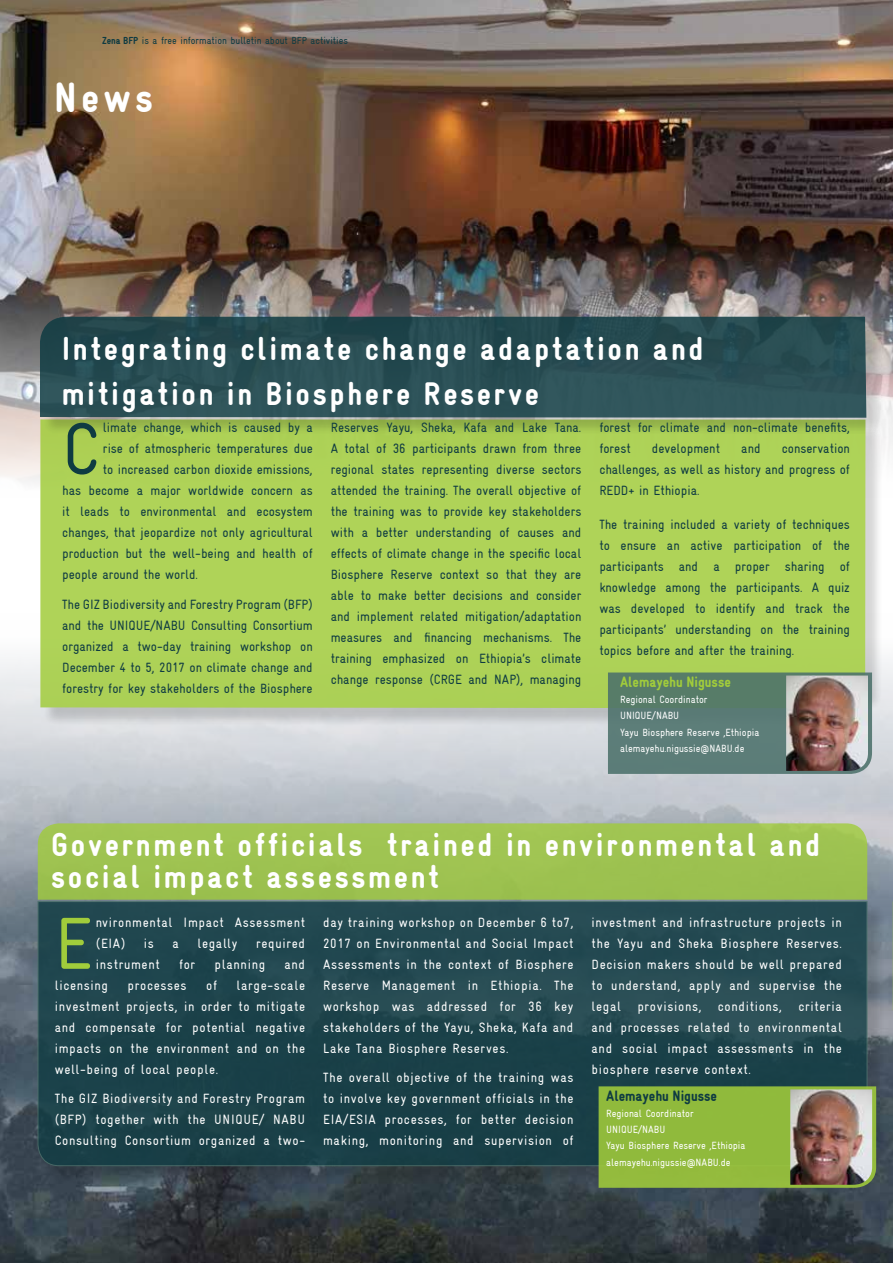
<style>
.page{position:relative;width:893px;height:1263px;background:#fff}
.page>*{position:absolute;margin:0;border:0;box-sizing:border-box;transform-origin:0 0}
.t1{font:condensed 73.8px "Gravur";color:#0f3b42}
.t2{font:condensed 73.8px "Gravur";color:#a1cc3b}
.t3{font:900 condensed 42px "Gravur";color:#fff}
.t4{font:900 condensed 33px/45px "Gravur";letter-spacing:.08em;color:#fff}
.t5{font:900 condensed 15px "Gravur";color:#a1cc3b}
.t6{font:900 condensed 15px "Gravur";color:#0f3b42}
.t7{font:condensed 13.5px/21px "Gravur";color:#0f3b42;text-align:justify}
.t8{font:condensed 13.5px/21px "Gravur";letter-spacing:.05em;color:#fff;text-align:justify}
.t9{font:condensed 10.5px/16.2px "Gravur";color:#fff}
.t10{font:condensed 10.35px "Gravur";color:#0f3b42}
.s1{font-weight:900}
</style>
<div class="page">
<img style="left:0;top:658px;width:893px;height:605px">
<div style="left:40px;top:904px;width:846px;height:280px;background:#000;opacity:.2"></div>
<svg style="left:38px;top:901px;width:829px;height:265px;background:#1f454d"></svg>
<img style="left:0;top:0;width:893px;height:483px">
<div style="left:38px;top:823px;width:829px;height:77px;background:#9ec351"></div>
<div style="left:43px;top:422px;width:841px;height:305px;background:#000;opacity:.2"></div>
<div style="left:40px;top:419px;width:825px;height:289px;background:#afd358"></div>
<div style="left:42px;top:319px;width:843px;height:117px;background:#000;opacity:.2"></div>
<svg style="left:40px;top:317px;width:826px;height:101px;background:#2a4e54"></svg>
<svg style="left:608px;top:672px;width:264px;height:102px;background:#5b7d72"></svg>
<img style="left:786px;top:675px;width:82px;height:96px">
<div style="left:599px;top:1086px;width:277px;height:102px;background:#90ba3c"></div>
<img style="left:790px;top:1089px;width:82px;height:96px">
<svg style="left:892px;top:901px;width:1px;height:109px"></svg>
<p class="t10" style="left:102px;top:34px;width:247px"><span class="s1">Zena BFP</span> is a free information bulletin about BFP activities</p>
<h2 class="t3" style="left:54px;top:74px;width:100px">News</h2>
<h3 class="t4" style="left:62px;top:327px;width:643px">Integrating climate change adaptation and mitigation in Biosphere Reserve</h3>
<h1 class="t1" style="left:62px;top:407px;width:39px">C</h1>
<p class="t7" style="left:103px;top:417px;width:211px">limate change, which is caused by a</p>
<p class="t7" style="left:331px;top:417px;width:252px">Reserves Yayu, Sheka, Kafa and Lake Tana.<br>A total of 36 participants drawn from three regional states representing diverse sectors attended the training. The overall objective of the training was to provide key stakeholders with a better understanding of causes and effects of climate change in the specific local Biosphere Reserve context so that they are able to make better decisions and consider and implement related mitigation/adaptation measures and financing mechanisms. The training emphasized on Ethiopia’s climate change response (CRGE and NAP), managing</p>
<p class="t7" style="left:599px;top:417px;width:252px">forest for climate and non-climate benefits, forest</p>
<p class="t7" style="left:103px;top:438px;width:211px">rise of atmospheric temperatures due</p>
<p class="t7" style="left:103px;top:459px;width:211px">to increased carbon dioxide emissions,</p>
<p class="t7" style="left:62px;top:480px;width:252px">has become a major worldwide concern as</p>
<p class="t7" style="left:62px;top:501px;width:252px">it leads to environmental and ecosystem</p>
<p class="t7" style="left:62px;top:522px;width:252px">changes, that jeopardize not only agricultural</p>
<p class="t7" style="left:62px;top:543px;width:252px">production but the well-being and health of</p>
<p class="t7" style="left:62px;top:564px;width:137px">people around the world.</p>
<p class="t7" style="left:62px;top:593px;width:252px">The GIZ Biodiversity and Forestry Program (BFP) and the UNIQUE/NABU Consulting Consortium organized a two-day training workshop on December 4 to 5, 2017 on climate change and forestry for key stakeholders of the Biosphere</p>
<p class="t7" style="left:599px;top:438px;width:252px;text-indent:183px">conservation challenges, as well as history and progress of REDD+ in Ethiopia.</p>
<p class="t7" style="left:599px;top:514px;width:252px">The training included a variety of techniques to ensure an active participation of the participants and a proper sharing of knowledge among the participants. A quiz was developed to identify and track the participants’ understanding on the training topics before and after the training.</p>
<p class="t7" style="left:652px;top:438px;width:70px">development</p>
<p class="t7" style="left:741px;top:438px;width:21px">and</p>
<p class="t5" style="left:620px;top:673px;width:112px">Alemayehu Nigusse</p>
<p class="t9" style="left:620px;top:691px;width:141px">Regional Coordinator<br>UNIQUE/NABU<br>Yayu Biosphere Reserve ,Ethiopia alemayehu.nigussie@NABU.de</p>
<h3 class="t4" style="left:51px;top:829px;width:771px;line-height:31.5px">Government officials trained in environmental and social impact assessment</h3>
<h1 class="t2" style="left:55px;top:902px;width:39px">E</h1>
<p class="t8" style="left:96px;top:912px;width:211px">nvironmental Impact Assessment (EIA)</p>
<p class="t8" style="left:144px;top:933px;width:12px">is</p>
<p class="t8" style="left:172px;top:933px;width:8px">a</p>
<p class="t8" style="left:197px;top:933px;width:42px">legally</p>
<p class="t8" style="left:256px;top:933px;width:51px">required</p>
<p class="t8" style="left:96px;top:954px;width:65px">instrument</p>
<p class="t8" style="left:179px;top:954px;width:18px">for</p>
<p class="t8" style="left:215px;top:954px;width:52px">planning</p>
<p class="t8" style="left:284px;top:954px;width:22px">and</p>
<p class="t8" style="left:55px;top:975px;width:55px">licensing</p>
<p class="t8" style="left:128px;top:975px;width:61px">processes</p>
<p class="t8" style="left:206px;top:975px;width:12px">of</p>
<p class="t8" style="left:55px;top:975px;width:252px;text-indent:182px">large-scale investment projects, in order to mitigate and compensate for potential negative impacts on the environment and on the well-being of local people.</p>
<p class="t8" style="left:55px;top:1088px;width:252px">The GIZ Biodiversity and Forestry Program (BFP) together with the UNIQUE/ NABU Consulting Consortium organized a two-</p>
<p class="t8" style="left:323px;top:912px;width:252px">day training workshop on December 6 to7, 2017 on Environmental and Social Impact Assessments in the context of Biosphere Reserve Management in Ethiopia. The workshop was addressed for 36 key stakeholders of the Yayu, Sheka, Kafa and Lake Tana Biosphere Reserves.</p>
<p class="t8" style="left:323px;top:1067px;width:252px">The overall objective of the training was to involve key government officials in the EIA/ESIA processes, for better decision making, monitoring and supervision of</p>
<p class="t8" style="left:591px;top:912px;width:252px">investment and infrastructure projects in the Yayu and Sheka Biosphere Reserves.<br>Decision makers should be well prepared to understand, apply and supervise the legal provisions, conditions, criteria and processes related to environmental and social impact assessments in the biosphere reserve context.</p>
<p class="t6" style="left:606px;top:1087px;width:112px">Alemayehu Nigusse</p>
<p class="t9" style="left:606px;top:1105px;width:141px">Regional Coordinator<br>UNIQUE/NABU<br>Yayu Biosphere Reserve ,Ethiopia alemayehu.nigussie@NABU.de</p>
</div>
